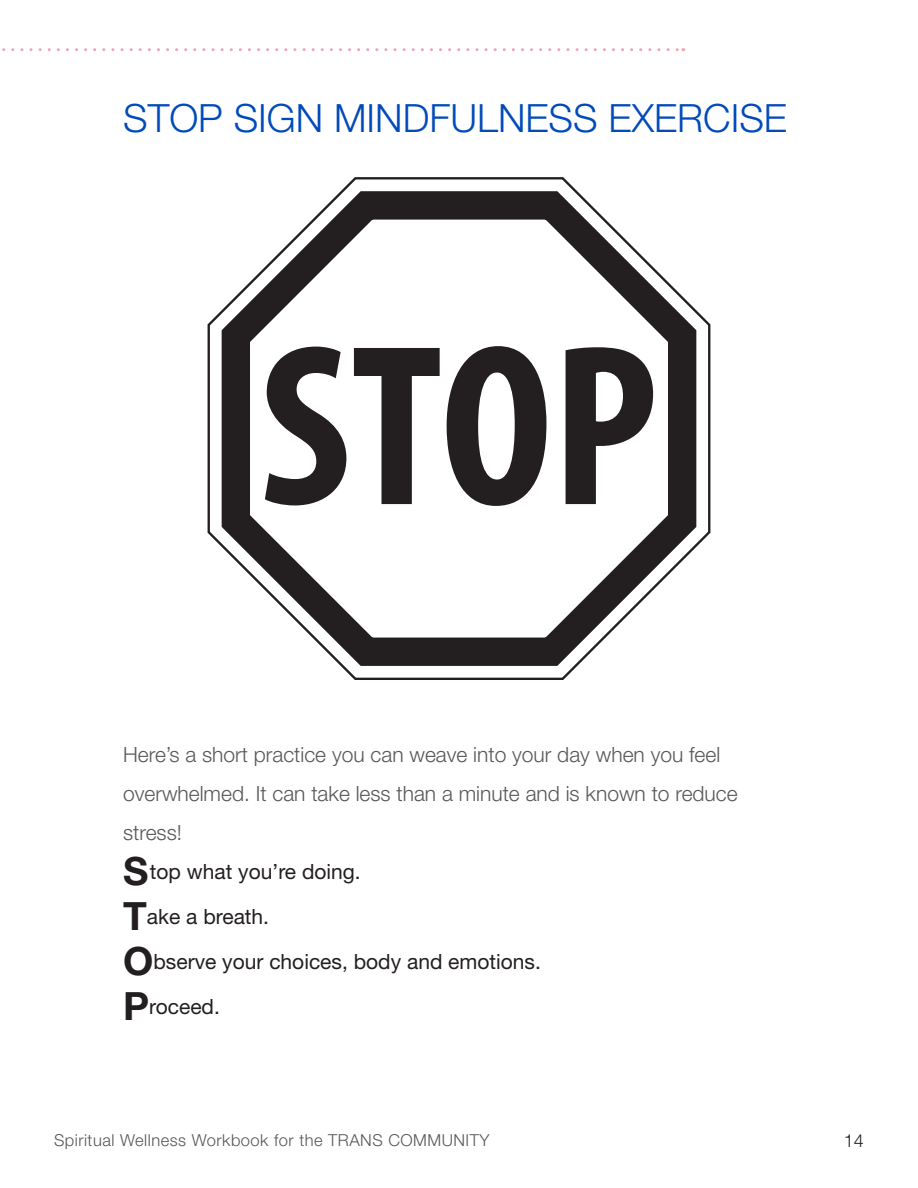
<style>
.page{position:relative;width:918px;height:1188px;background:#fff}
.page>*{position:absolute;margin:0;border:0;box-sizing:border-box;transform-origin:0 0}
.t1{font:300 39px "Helvetica Neue LT Std";color:#004aba}
.t2{font:300 21px/39px "Helvetica Neue LT Std";color:#57585a}
.t3{font:21px/45px "Helvetica Neue LT Std";color:#231f20}
.t4{font:300 18px "Helvetica Neue LT Std";color:#231f20}
.t5{font:300 16.5px "Helvetica Neue LT Std";letter-spacing:.03em;color:#57585a}
.s1{font-weight:700;font-size:39px;color:#231f20}
.s2{font-weight:400;color:#231f20}
.s3{font-weight:700;font-size:39px}
</style>
<div class="page">
<svg style="left:207px;top:177px;width:504px;height:503px"></svg>
<svg style="left:265px;top:347px;width:81px;height:158px"></svg>
<svg style="left:354px;top:348px;width:86px;height:156px"></svg>
<svg style="left:447px;top:346px;width:99px;height:160px"></svg>
<svg style="left:566px;top:347px;width:87px;height:157px"></svg>
<svg style="left:2px;top:48px;width:682px;height:3px"></svg>
<h1 class="t1" style="left:123px;top:94px;width:665px">STOP SIGN MINDFULNESS EXERCISE</h1>
<p class="t2" style="left:123px;top:735px;width:616px">Here’s a short practice you can weave into your day when you feel overwhelmed. It can take less than a minute and is known to reduce stress!<br><span class="s1">S</span><span class="s2">top what you’re doing.</span></p>
<p class="t3" style="left:123px;top:894px;width:419px"><span class="s3">T</span>ake a breath.<br><span class="s3">O</span>bserve your choices, body and emotions.<br><span class="s3">P</span>roceed.</p>
<p class="t5" style="left:54px;top:1130px;width:437px">Spiritual Wellness Workbook for the TRANS COMMUNITY</p>
<p class="t4" style="left:844px;top:1129px;width:22px">14</p>
</div>
